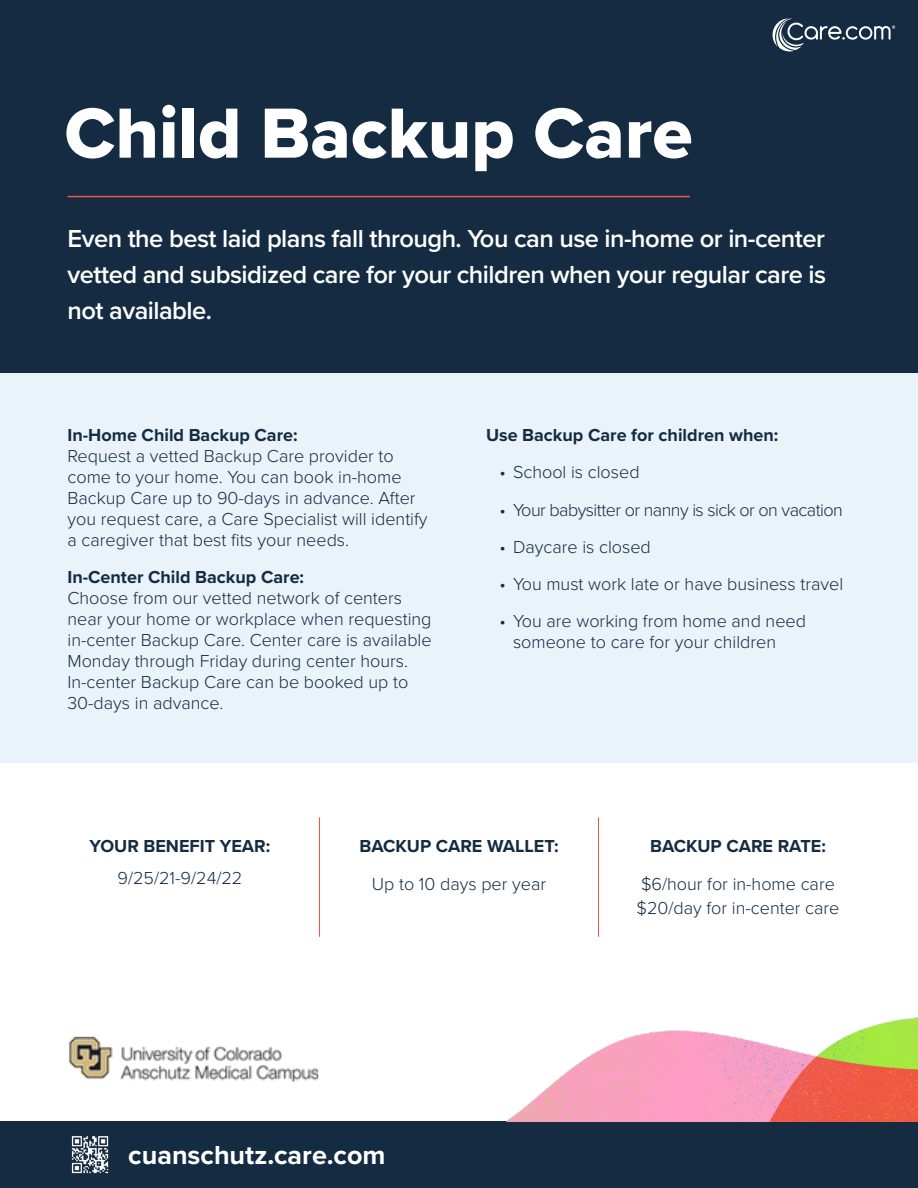
<style>
.page{position:relative;width:918px;height:1188px;background:#fff}
.page>*{position:absolute;margin:0;border:0;box-sizing:border-box;transform-origin:0 0}
.t1{font:73.5px "Proxima Nova Extrabld";color:#fff}
.t2{font:700 27px "Proxima Nova";color:#fff}
.t3{font:600 25.5px/36px "Proxima Nova";letter-spacing:-.02em;color:#fff;text-align:justify}
.t4{font:300 18px/21px "Proxima Nova";color:#142b42}
.t5{font:700 18px "Proxima Nova";color:#142b42}
.t6{font:300 18px "Proxima Nova";letter-spacing:-.03em;color:#142b42}
.s1{font-weight:700}
</style>
<div class="page">
<div style="left:0;top:1121px;width:918px;height:67px;background:#142b42"></div>
<div style="left:0;top:0;width:918px;height:763px;background:#eaf3fa"></div>
<div style="left:0;top:0;width:918px;height:373px;background:#142b42"></div>
<img style="left:506px;top:1017px;width:412px;height:104px">
<hr style="left:68px;top:196px;width:622px;height:1px;background:#f05643">
<hr style="left:319px;top:817px;width:1px;height:120px;background:#f05643">
<hr style="left:598px;top:817px;width:1px;height:120px;background:#f05643">
<img style="left:71px;top:1136px;width:38px;height:38px">
<img style="left:69px;top:1036px;width:250px;height:46px">
<svg style="left:773px;top:18px;width:122px;height:33px"></svg>
<p class="t1" style="left:64px;top:78px;width:630px">Child Backup Care</p>
<p class="t3" style="left:68px;top:220px;width:760px">Even the best laid plans fall through. You can use in-home or in-center vetted and subsidized care for your children when your regular care is not available.</p>
<p class="t4" style="left:68px;top:424px;width:362px"><span class="s1">In-Home Child Backup Care:<br></span>Request a vetted Backup Care provider to come to your home. You can book in-home Backup Care up to 90-days in advance. After you request care, a Care Specialist will identify a caregiver that best fits your needs.</p>
<p class="t4" style="left:68px;top:566px;width:366px"><span class="s1">In-Center Child Backup Care:<br></span>Choose from our vetted network of centers near your home or workplace when requesting in-center Backup Care. Center care is available Monday through Friday during center hours.<br>In-center Backup Care can be booked up to 30-days in advance.</p>
<p class="t5" style="left:486px;top:422px;width:294px">Use Backup Care for children when:</p>
<p class="t4" style="left:500px;top:461px;width:142px">• School is closed</p>
<p class="t6" style="left:500px;top:496px;width:345px">• Your babysitter or nanny is sick or on vacation</p>
<p class="t4" style="left:500px;top:535px;width:153px">• Daycare is closed</p>
<p class="t4" style="left:500px;top:572px;width:345px">• You must work late or have business travel</p>
<p class="t4" style="left:513px;top:610px;width:295px;text-indent:-14px">• You are working from home and need someone to care for your children</p>
<p class="t5" style="left:90px;top:833px;width:182px">YOUR BENEFIT YEAR:</p>
<p class="t4" style="left:118px;top:867px;width:126px">9/25/21-9/24/22</p>
<p class="t5" style="left:359px;top:833px;width:201px">BACKUP CARE WALLET:</p>
<p class="t4" style="left:372px;top:872px;width:176px">Up to 10 days per year</p>
<p class="t5" style="left:650px;top:833px;width:177px">BACKUP CARE RATE:</p>
<p class="t4" style="left:641px;top:872px;width:195px">$6/hour for in-home care</p>
<p class="t4" style="left:637px;top:897px;width:204px">$20/day for in-center care</p>
<p class="t2" style="left:128px;top:1135px;width:259px">cuanschutz.care.com</p>
</div>
